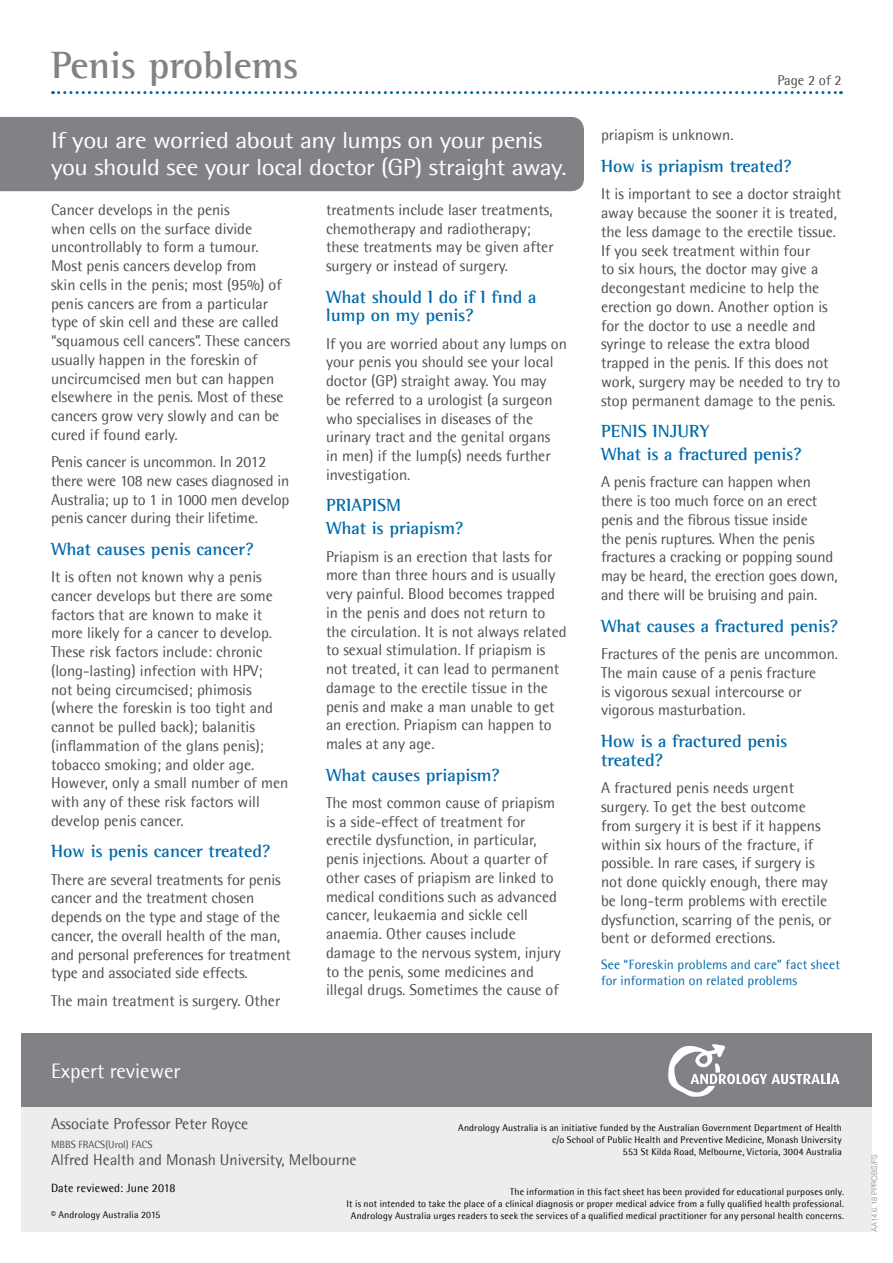
<style>
.page{position:relative;width:893px;height:1263px;background:#fff}
.page>*{position:absolute;margin:0;border:0;box-sizing:border-box;transform-origin:0 0}
.t1{font:700 39px "Rotis Semi Serif";color:#808285}
.t2{font:23.4px/27px "Rotis Semi Sans";letter-spacing:-.02em;color:#fff;scale:1.11 1}
.t3{font:21px "Rotis Semi Sans";color:#fff}
.t4{font:700 18px/18.8px "Rotis Semi Serif";color:#0069aa}
.t5{font:15.75px/18.8px "Rotis Semi Sans";color:#4d4d4f}
.t6{font:14.25px "Rotis Semi Sans";color:#4d4d4f}
.t7{font:13.5px/16.5px "Rotis Semi Sans";letter-spacing:.005em;color:#0069aa}
.t8{font:12px "Rotis Semi Sans";letter-spacing:.01em;color:#000}
.t9{font:10.5px "Rotis Semi Sans";color:#4d4d4f}
.t10{font:9.75px/12px "Rotis Semi Sans";letter-spacing:.02em;color:#000;text-align:right}
.t11{font:300 7.5px "Helvetica";color:#808285}
</style>
<div class="page">
<div style="left:21px;top:1091px;width:851px;height:141px;background:#ededee"></div>
<div style="left:21px;top:1033px;width:851px;height:74px;background:#808285"></div>
<svg style="left:668px;top:1044px;width:172px;height:53px"></svg>
<svg style="left:53px;top:91px;width:788px;height:3px"></svg>
<div style="left:0;top:117px;width:584px;height:74px;background:#808285"></div>
<h1 class="t1" style="left:51px;top:42px;width:249px">Penis problems</h1>
<h2 class="t2" style="left:51px;top:127px;width:466px">If you are worried about any lumps on your penis you should see your local doctor (GP) straight away.</h2>
<p class="t5" style="left:51px;top:200px;width:241px">Cancer develops in the penis<br>when cells on the surface divide uncontrollably to form a tumour.<br>Most penis cancers develop from<br>skin cells in the penis; most (95%) of penis cancers are from a particular type of skin cell and these are called “squamous cell cancers”. These cancers usually happen in the foreskin of uncircumcised men but can happen elsewhere in the penis. Most of these cancers grow very slowly and can be cured if found early.</p>
<p class="t5" style="left:51px;top:452px;width:240px">Penis cancer is uncommon. In 2012 there were 108 new cases diagnosed in Australia; up to 1 in 1000 men develop penis cancer during their lifetime.</p>
<p class="t4" style="left:51px;top:539px;width:204px">What causes penis cancer?</p>
<p class="t5" style="left:51px;top:567px;width:239px">It is often not known why a penis cancer develops but there are some factors that are known to make it more likely for a cancer to develop.<br>These risk factors include: chronic (long-lasting) infection with HPV;<br>not being circumcised; phimosis (where the foreskin is too tight and cannot be pulled back); balanitis (inflammation of the glans penis); tobacco smoking; and older age.<br>However, only a small number of men with any of these risk factors will develop penis cancer.</p>
<p class="t4" style="left:51px;top:842px;width:221px">How is penis cancer treated?</p>
<p class="t5" style="left:51px;top:870px;width:241px">There are several treatments for penis cancer and the treatment chosen depends on the type and stage of the cancer, the overall health of the man, and personal preferences for treatment type and associated side effects.</p>
<p class="t5" style="left:51px;top:991px;width:231px">The main treatment is surgery. Other</p>
<h3 class="t3" style="left:51px;top:1059px;width:131px">Expert reviewer</h3>
<p class="t5" style="left:326px;top:200px;width:229px">treatments include laser treatments, chemotherapy and radiotherapy; these treatments may be given after surgery or instead of surgery.</p>
<p class="t4" style="left:326px;top:287px;width:212px">What should I do if I find a lump on my penis?</p>
<p class="t5" style="left:326px;top:334px;width:242px">If you are worried about any lumps on your penis you should see your local doctor (GP) straight away. You may<br>be referred to a urologist (a surgeon who specialises in diseases of the urinary tract and the genital organs<br>in men) if the lump(s) needs further investigation.</p>
<p class="t4" style="left:326px;top:494px;width:139px;line-height:23px">PRIAPISM<br>What is priapism?</p>
<p class="t5" style="left:326px;top:547px;width:242px">Priapism is an erection that lasts for more than three hours and is usually very painful. Blood becomes trapped in the penis and does not return to the circulation. It is not always related to sexual stimulation. If priapism is not treated, it can lead to permanent damage to the erectile tissue in the penis and make a man unable to get an erection. Priapism can happen to males at any age.</p>
<p class="t4" style="left:326px;top:765px;width:175px">What causes priapism?</p>
<p class="t5" style="left:326px;top:793px;width:236px">The most common cause of priapism is a side-effect of treatment for erectile dysfunction, in particular, penis injections. About a quarter of other cases of priapism are linked to medical conditions such as advanced cancer, leukaemia and sickle cell anaemia. Other causes include damage to the nervous system, injury to the penis, some medicines and illegal drugs. Sometimes the cause of</p>
<p class="t6" style="left:778px;top:72px;width:66px">Page 2 of 2</p>
<p class="t5" style="left:601px;top:126px;width:134px">priapism is unknown.</p>
<p class="t4" style="left:601px;top:156px;width:192px">How is priapism treated?</p>
<p class="t5" style="left:601px;top:184px;width:242px">It is important to see a doctor straight away because the sooner it is treated, the less damage to the erectile tissue.<br>If you seek treatment within four<br>to six hours, the doctor may give a decongestant medicine to help the erection go down. Another option is for the doctor to use a needle and syringe to release the extra blood trapped in the penis. If this does not work, surgery may be needed to try to stop permanent damage to the penis.</p>
<p class="t4" style="left:601px;top:419px;width:202px;line-height:23px">PENIS INJURY<br>What is a fractured penis?</p>
<p class="t5" style="left:601px;top:472px;width:238px">A penis fracture can happen when there is too much force on an erect penis and the fibrous tissue inside<br>the penis ruptures. When the penis fractures a cracking or popping sound may be heard, the erection goes down, and there will be bruising and pain.</p>
<p class="t4" style="left:601px;top:616px;width:239px">What causes a fractured penis?</p>
<p class="t5" style="left:601px;top:644px;width:239px">Fractures of the penis are uncommon.<br>The main cause of a penis fracture<br>is vigorous sexual intercourse or vigorous masturbation.</p>
<p class="t4" style="left:601px;top:732px;width:188px">How is a fractured penis treated?</p>
<p class="t5" style="left:601px;top:779px;width:232px">A fractured penis needs urgent surgery. To get the best outcome from surgery it is best if it happens within six hours of the fracture, if possible. In rare cases, if surgery is not done quickly enough, there may be long-term problems with erectile dysfunction, scarring of the penis, or bent or deformed erections.</p>
<p class="t7" style="left:601px;top:956px;width:240px">See “Foreskin problems and care” fact sheet for information on related problems</p>
<p class="t5" style="left:51px;top:1114px;width:199px">Associate Professor Peter Royce</p>
<p class="t9" style="left:51px;top:1138px;width:103px">MBBS FRACS(Urol) FACS</p>
<p class="t5" style="left:51px;top:1150px;width:307px">Alfred Health and Monash University, Melbourne</p>
<p class="t8" style="left:51px;top:1181px;width:126px">Date reviewed: June 2018</p>
<p class="t10" style="left:458px;top:1121px;width:385px">Andrology Australia is an initiative funded by the Australian Government Department of Health c/o School of Public Health and Preventive Medicine, Monash University<br>553 St Kilda Road, Melbourne, Victoria, 3004 Australia</p>
<p class="t10" style="left:347px;top:1185px;width:499px">The information in this fact sheet has been provided for educational purposes only.<br>It is not intended to take the place of a clinical diagnosis or proper medical advice from a fully qualified health professional.</p>
<p class="t10" style="left:51px;top:1209px;width:111px">© Andrology Australia 2015</p>
<p class="t10" style="left:351px;top:1209px;width:495px">Andrology Australia urges readers to seek the services of a qualified medical practitioner for any personal health concerns.</p>
<p class="t11" style="left:868px;top:1232px;width:79px;rotate:-90deg">AA14.6.18 PPROBS/FS</p>
</div>
